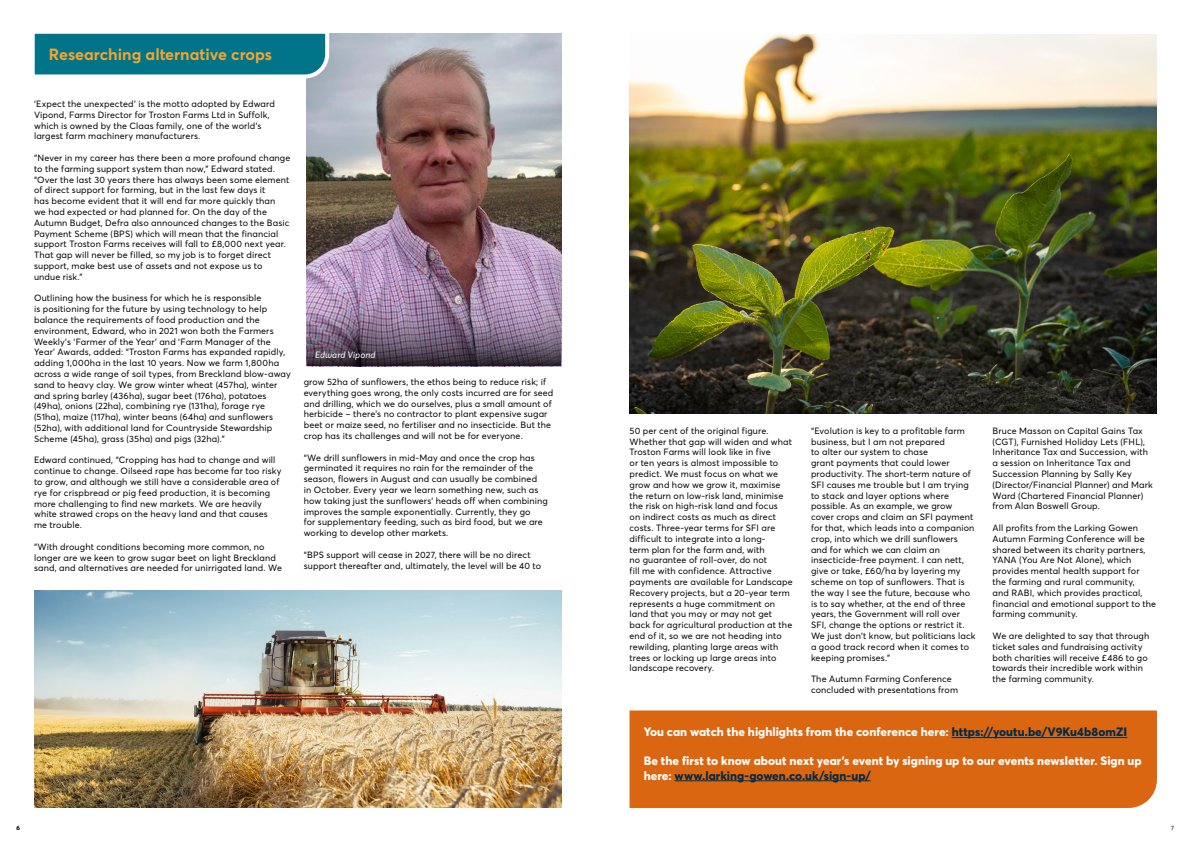
<style>
.page{position:relative;width:1191px;height:842px;background:#fff}
.page>*{position:absolute;margin:0;border:0;box-sizing:border-box;transform-origin:0 0}
.t1{font:700 16px "Averta";color:#f7a430}
.t2{font:800 12px/14.4px "Averta";color:#fff}
.t3{font:9px/10.8px "Averta";letter-spacing:.01em;color:#000}
.t4{font:italic 9px "Averta";letter-spacing:.01em;color:#fff}
.t5{font:6px "Averta";color:#000}
.s1{color:#002c49}
</style>
<div class="page">
<div style="left:629px;top:710px;width:528px;height:98px;background:#db6612"></div>
<hr style="left:951px;top:737px;width:176px;height:1px;background:#002c49">
<hr style="left:674px;top:780px;width:196px;height:1px;background:#002c49">
<img style="left:306px;top:34px;width:255px;height:227px">
<img style="left:306px;top:261px;width:255px;height:105px">
<svg style="left:34px;top:33px;width:297px;height:47px;background:#288a9b"></svg>
<img style="left:34px;top:590px;width:527px;height:218px">
<img style="left:629px;top:34px;width:528px;height:380px">
<h1 class="t1" style="left:49px;top:44px;width:225px">Researching alternative crops</h1>
<p class="t3" style="left:34px;top:98px;width:242px">‘Expect the unexpected’ is the motto adopted by Edward Vipond, Farms Director for Troston Farms Ltd in Suffolk, which is owned by the Claas family, one of the world’s largest farm machinery manufacturers.</p>
<p class="t3" style="left:34px;top:152px;width:258px">“Never in my career has there been a more profound change to the farming support system than now,” Edward stated. “Over the last 30 years there has always been some element of direct support for farming, but in the last few days it<br>has become evident that it will end far more quickly than<br>we had expected or had planned for. On the day of the Autumn Budget, Defra also announced changes to the Basic Payment Scheme (BPS) which will mean that the financial support Troston Farms receives will fall to £8,000 next year.<br>That gap will never be filled, so my job is to forget direct support, make best use of assets and not expose us to undue risk.”</p>
<p class="t3" style="left:34px;top:293px;width:258px">Outlining how the business for which he is responsible<br>is positioning for the future by using technology to help balance the requirements of food production and the environment, Edward, who in 2021 won both the Farmers Weekly’s ‘Farmer of the Year’ and ‘Farm Manager of the Year’ Awards, added: “Troston Farms has expanded rapidly, adding 1,000ha in the last 10 years. Now we farm 1,800ha across a wide range of soil types, from Breckland blow-away sand to heavy clay. We grow winter wheat (457ha), winter and spring barley (436ha), sugar beet (176ha), potatoes (49ha), onions (22ha), combining rye (131ha), forage rye (51ha), maize (117ha), winter beans (64ha) and sunflowers (52ha), with additional land for Countryside Stewardship Scheme (45ha), grass (35ha) and pigs (32ha).”</p>
<p class="t3" style="left:34px;top:455px;width:249px">Edward continued, “Cropping has had to change and will continue to change. Oilseed rape has become far too risky to grow, and although we still have a considerable area of rye for crispbread or pig feed production, it is becoming more challenging to find new markets. We are heavily white strawed crops on the heavy land and that causes me trouble.</p>
<p class="t3" style="left:34px;top:541px;width:249px">“With drought conditions becoming more common, no longer are we keen to grow sugar beet on light Breckland sand, and alternatives are needed for unirrigated land. We</p>
<p class="t4" style="left:315px;top:348px;width:62px">Edward Vipond</p>
<p class="t3" style="left:304px;top:376px;width:251px">grow 52ha of sunflowers, the ethos being to reduce risk; if everything goes wrong, the only costs incurred are for seed and drilling, which we do ourselves, plus a small amount of herbicide – there’s no contractor to plant expensive sugar beet or maize seed, no fertiliser and no insecticide. But the crop has its challenges and will not be for everyone.</p>
<p class="t3" style="left:304px;top:452px;width:246px">“We drill sunflowers in mid-May and once the crop has germinated it requires no rain for the remainder of the season, flowers in August and can usually be combined<br>in October. Every year we learn something new, such as how taking just the sunflowers’ heads off when combining improves the sample exponentially. Currently, they go<br>for supplementary feeding, such as bird food, but we are working to develop other markets.</p>
<p class="t3" style="left:304px;top:549px;width:239px">“BPS support will cease in 2027, there will be no direct support thereafter and, ultimately, the level will be 40 to</p>
<p class="t3" style="left:629px;top:425px;width:165px">50 per cent of the original figure.<br>Whether that gap will widen and what Troston Farms will look like in five<br>or ten years is almost impossible to predict. We must focus on what we grow and how we grow it, maximise the return on low-risk land, minimise the risk on high-risk land and focus<br>on indirect costs as much as direct costs. Three-year terms for SFI are difficult to integrate into a long-<br>term plan for the farm and, with<br>no guarantee of roll-over, do not<br>fill me with confidence. Attractive payments are available for Landscape Recovery projects, but a 20-year term represents a huge commitment on land that you may or may not get back for agricultural production at the end of it, so we are not heading into rewilding, planting large areas with trees or locking up large areas into landscape recovery.</p>
<p class="t3" style="left:811px;top:425px;width:166px">“Evolution is key to a profitable farm business, but I am not prepared<br>to alter our system to chase<br>grant payments that could lower productivity. The short-term nature of SFI causes me trouble but I am trying to stack and layer options where possible. As an example, we grow cover crops and claim an SFI payment for that, which leads into a companion crop, into which we drill sunflowers and for which we can claim an insecticide-free payment. I can nett, give or take, £60/ha by layering my scheme on top of sunflowers. That is the way I see the future, because who is to say whether, at the end of three years, the Government will roll over SFI, change the options or restrict it.<br>We just don’t know, but politicians lack a good track record when it comes to keeping promises.”</p>
<p class="t3" style="left:811px;top:673px;width:149px">The Autumn Farming Conference concluded with presentations from</p>
<p class="t3" style="left:992px;top:425px;width:162px">Bruce Masson on Capital Gains Tax (CGT), Furnished Holiday Lets (FHL), Inheritance Tax and Succession, with a session on Inheritance Tax and Succession Planning by Sally Key (Director/Financial Planner) and Mark Ward (Chartered Financial Planner) from Alan Boswell Group.</p>
<p class="t3" style="left:992px;top:522px;width:165px">All profits from the Larking Gowen Autumn Farming Conference will be shared between its charity partners, YANA (You Are Not Alone), which provides mental health support for<br>the farming and rural community,<br>and RABI, which provides practical, financial and emotional support to the farming community.</p>
<p class="t3" style="left:992px;top:630px;width:158px">We are delighted to say that through ticket sales and fundraising activity both charities will receive £486 to go towards their incredible work within the farming community.</p>
<h2 class="t2" style="left:643px;top:724px;width:485px">You can watch the highlights from the conference here: <span class="s1">https://youtu.be/V9Ku4b8omZI</span></h2>
<h2 class="t2" style="left:643px;top:753px;width:499px">Be the first to know about next year’s event by signing up to our events newsletter. Sign up here: <span class="s1">www.larking-gowen.co.uk/sign-up/</span></h2>
<p class="t5" style="left:16px;top:824px;width:5px">6</p>
<p class="t5" style="left:1171px;top:824px;width:4px">7</p>
</div>
